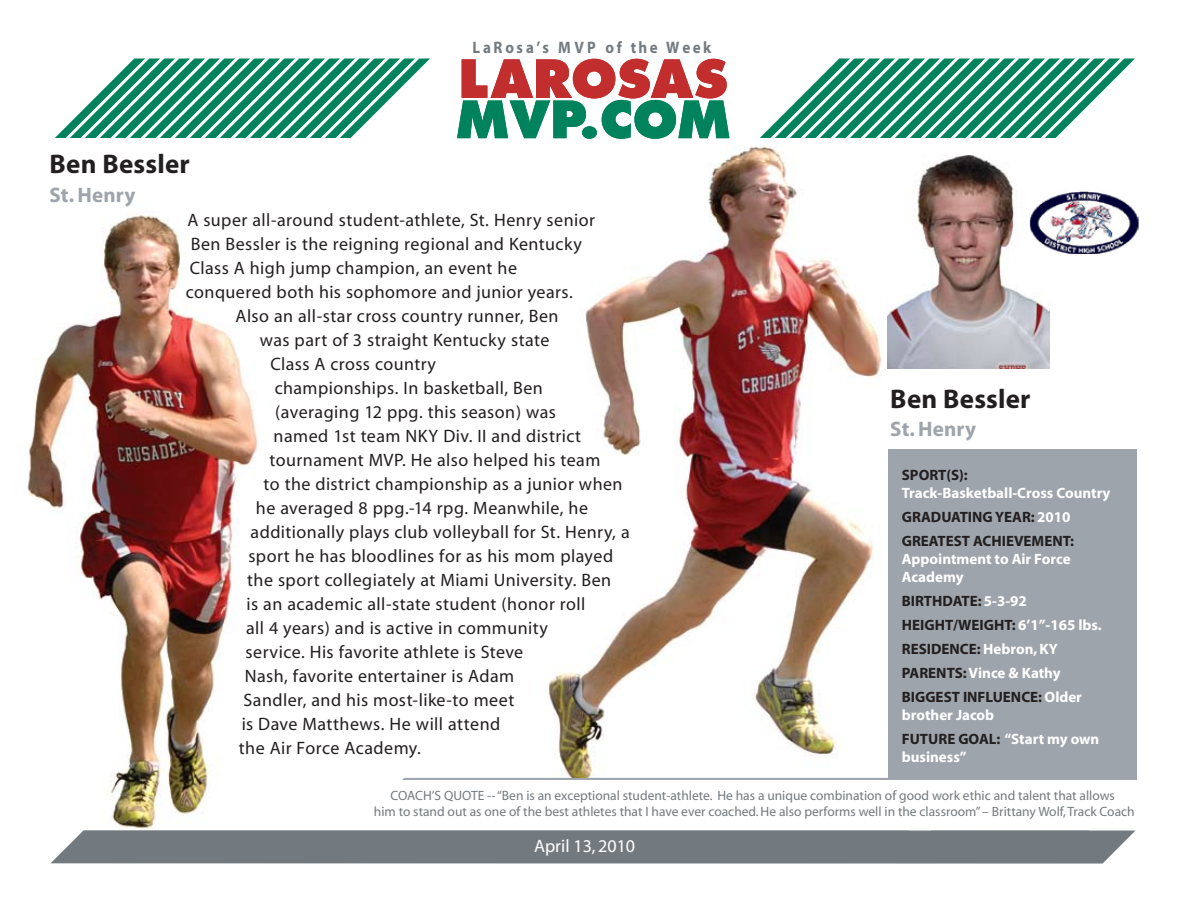
<style>
.page{position:relative;width:1188px;height:918px;background:#fff}
.page>*{position:absolute;margin:0;border:0;box-sizing:border-box;transform-origin:0 0}
.t1{font:700 27px "Myriad";letter-spacing:.01em;color:#231f20}
.t2{font:700 21px "Myriad";letter-spacing:.01em;color:#9ea4ab}
.t3{font:18px "Myriad";letter-spacing:.025em;color:#231f20}
.t4{font:18px "Myriad";color:#fff}
.t5{font:700 16.65px "Myriad";letter-spacing:.17em;color:#737a7f;scale:.9 1}
.t6{font:700 15px/24px "Myriad";color:#231f20}
.t7{font:700 15px/18px "Myriad";color:#fff}
.t8{font:13.5px/16.5px "Myriad";color:#737a7f;text-align:center}
.s1{color:#fff}
.s2{color:#231f20}
</style>
<div class="page">
<img style="left:27px;top:214px;width:381px;height:650px">
<img style="left:467px;top:135px;width:496px;height:643px">
<img style="left:888px;top:154px;width:162px;height:214px">
<svg style="left:393px;top:779px;width:15px;height:48px"></svg>
<svg style="left:457px;top:59px;width:272px;height:80px"></svg>
<svg style="left:51px;top:827px;width:1085px;height:37px;background:#858b8f"></svg>
<div style="left:889px;top:449px;width:248px;height:330px;background:#9ea4ab"></div>
<img style="left:1029px;top:191px;width:110px;height:63px">
<svg style="left:55px;top:58px;width:375px;height:80px"></svg>
<svg style="left:760px;top:58px;width:375px;height:80px"></svg>
<svg style="left:402px;top:778px;width:735px;height:2px"></svg>
<p class="t5" style="left:473px;top:39px;width:267px">LaRosa’s MVP of the Week</p>
<h1 class="t1" style="left:50px;top:150px;width:142px">Ben Bessler</h1>
<p class="t2" style="left:50px;top:184px;width:87px">St. Henry</p>
<p class="t3" style="left:187px;top:211px;width:409px">A super all-around student-athlete, St. Henry senior</p>
<p class="t3" style="left:191px;top:235px;width:393px">Ben Bessler is the reigning regional and Kentucky</p>
<p class="t3" style="left:190px;top:259px;width:329px">Class A high jump champion, an event he</p>
<p class="t3" style="left:186px;top:283px;width:389px">conquered both his sophomore and junior years.</p>
<p class="t3" style="left:236px;top:307px;width:325px">Also an all-star cross country runner, Ben</p>
<p class="t3" style="left:260px;top:331px;width:291px">was part of 3 straight Kentucky state</p>
<p class="t3" style="left:270px;top:355px;width:167px">Class A cross country</p>
<p class="t3" style="left:275px;top:379px;width:270px">championships. In basketball, Ben</p>
<p class="t3" style="left:275px;top:403px;width:282px">(averaging 12 ppg. this season) was</p>
<p class="t3" style="left:274px;top:427px;width:309px">named 1st team NKY Div. II and district</p>
<p class="t3" style="left:270px;top:451px;width:332px">tournament MVP. He also helped his team</p>
<p class="t3" style="left:264px;top:475px;width:361px">to the district championship as a junior when</p>
<p class="t3" style="left:256px;top:499px;width:334px">he averaged 8 ppg.-14 rpg. Meanwhile, he</p>
<p class="t3" style="left:251px;top:523px;width:381px">additionally plays club volleyball for St. Henry, a</p>
<p class="t3" style="left:248px;top:547px;width:366px">sport he has bloodlines for as his mom played</p>
<p class="t3" style="left:247px;top:571px;width:366px">the sport collegiately at Miami University. Ben</p>
<p class="t3" style="left:247px;top:595px;width:340px">is an academic all-state student (honor roll</p>
<p class="t3" style="left:246px;top:619px;width:303px">all 4 years) and is active in community</p>
<p class="t3" style="left:246px;top:643px;width:279px">service. His favorite athlete is Steve</p>
<p class="t3" style="left:245px;top:667px;width:271px">Nash, favorite entertainer is Adam</p>
<p class="t3" style="left:244px;top:691px;width:272px">Sandler, and his most-like-to meet</p>
<p class="t3" style="left:242px;top:715px;width:260px">is Dave Matthews. He will attend</p>
<p class="t3" style="left:239px;top:739px;width:183px">the Air Force Academy.</p>
<h1 class="t1" style="left:890px;top:385px;width:142px">Ben Bessler</h1>
<p class="t2" style="left:890px;top:418px;width:87px">St. Henry</p>
<p class="t6" style="left:902px;top:463px;width:68px">SPORT(S):</p>
<p class="t6" style="left:902px;top:481px;width:210px"><span class="s1">Track-Basketball-Cross Country<br></span>GRADUATING YEAR: <span class="s1">2010<br></span>GREATEST ACHIEVEMENT:</p>
<p class="t7" style="left:902px;top:550px;width:170px">Appointment to Air Force<br>Academy</p>
<p class="t6" style="left:902px;top:589px;width:201px">BIRTHDATE: <span class="s1">5-3-92<br></span>HEIGHT/WEIGHT: <span class="s1">6’1”-165 lbs.<br></span>RESIDENCE: <span class="s1">Hebron, KY<br></span>PARENTS: <span class="s1">Vince &amp; Kathy<br></span>BIGGEST INFLUENCE: <span class="s1">Older</span></p>
<p class="t7" style="left:902px;top:703px;width:199px;line-height:24px">brother Jacob<br><span class="s2">FUTURE GOAL:</span> “Start my own</p>
<p class="t7" style="left:902px;top:748px;width:66px">business”</p>
<p class="t8" style="left:374px;top:787px;width:762px">COACH’S QUOTE -- “Ben is an exceptional student-athlete. He has a unique combination of good work ethic and talent that allows<br>him to stand out as one of the best athletes that I have ever coached. He also performs well in the classroom” – Brittany Wolf, Track Coach</p>
<p class="t4" style="left:534px;top:837px;width:103px">April 13, 2010</p>
</div>
